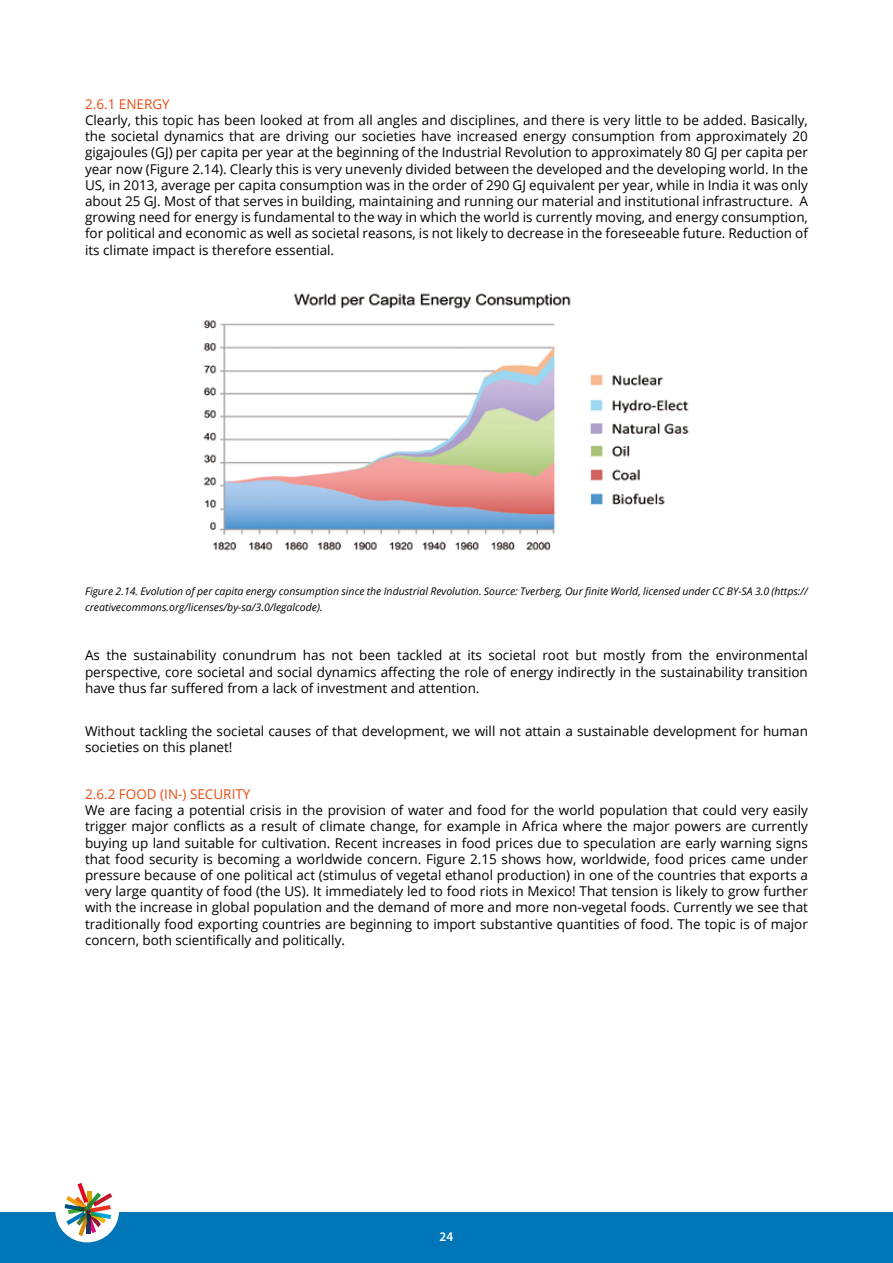
<style>
.page{position:relative;width:893px;height:1263px;background:#fff}
.page>*{position:absolute;margin:0;border:0;box-sizing:border-box;transform-origin:0 0}
.t1{font:13.5px/16.2px "Open Sans";color:#000;text-align:justify}
.t2{font:13.5px "Open Sans";color:#e84b12}
.t3{font:600 13.5px "Source Sans Pro";color:#fff}
.t4{font:italic 10.5px/16.2px "Open Sans";color:#000}
.s1{color:#010202}
</style>
<div class="page">
<div style="left:0;top:1212px;width:893px;height:51px;background:#0076b8"></div>
<div style="left:55px;top:1179px;width:64px;height:63px;background:#fff;border-radius:50%"></div>
<svg style="left:65px;top:1183px;width:47px;height:53px"></svg>
<img style="left:203px;top:293px;width:486px;height:258px">
<p class="t2" style="left:85px;top:95px;width:86px">2.6.1 ENERGY</p>
<p class="t1" style="left:85px;top:112px;width:724px">Clearly, this topic has been looked at from all angles and disciplines, and there is very little to be added. Basically, the societal dynamics that are driving our societies have increased energy consumption from approximately 20 gigajoules (GJ) per capita per year at the beginning of the Industrial Revolution to approximately 80 GJ per capita per year now (Figure 2.14). Clearly this is very unevenly divided between the developed and the developing world. In the US, in 2013, average per capita consumption was in the order of 290 GJ equivalent per year, while in India it was only about 25 GJ. Most of that serves in building, maintaining and running our material and institutional infrastructure. A growing need for energy is fundamental to the way in which the world is currently moving, and energy consumption, for political and economic as well as societal reasons, is not likely to decrease in the foreseeable future. Reduction of its climate impact is therefore essential.</p>
<p class="t4" style="left:85px;top:583px;width:724px">Figure 2.14. Evolution of per capita energy consumption since the Industrial Revolution. Source: Tverberg, Our finite World, licensed under CC BY-SA 3.0 (https:// creativecommons.org/licenses/by-sa/3.0/legalcode).</p>
<p class="t1" style="left:85px;top:647px;width:724px">As the sustainability conundrum has not been tackled at its societal root but mostly from the environmental perspective, core societal and social dynamics affecting the role of energy indirectly in the sustainability transition have thus far suffered from a lack of investment and attention.</p>
<p class="t1" style="left:85px;top:722px;width:724px">Without tackling the societal causes of that development, we will not attain a sustainable development for human societies on this planet!</p>
<p class="t2" style="left:85px;top:785px;width:167px">2.6.2 FOOD (IN-) SECURITY</p>
<p class="t1" style="left:85px;top:802px;width:724px">We are facing a potential crisis in the provision of water and food for the world population that could very easily trigger major conflicts as a result of climate change, for example in Africa where the major powers are currently buying up land suitable for cultivation. Recent increases in food prices due to speculation are early warning signs that food security is becoming a worldwide concern. Figure 2.15 shows how, worldwide, food prices came under pressure because of one political act (stimulus of vegetal ethanol production) in one of the countries that exports a very large quantity of food (the US). It immediately led to food riots in Mexico! That tension is likely to grow further with the increase in global population and the demand of more and more non-vegetal foods<span class="s1">. Currently we see that traditionally food exporting</span> countries are beginning to import substantive quantities of food. The topic is of major concern, both scientifically and politically.</p>
<p class="t3" style="left:440px;top:1228px;width:15px">24</p>
</div>
